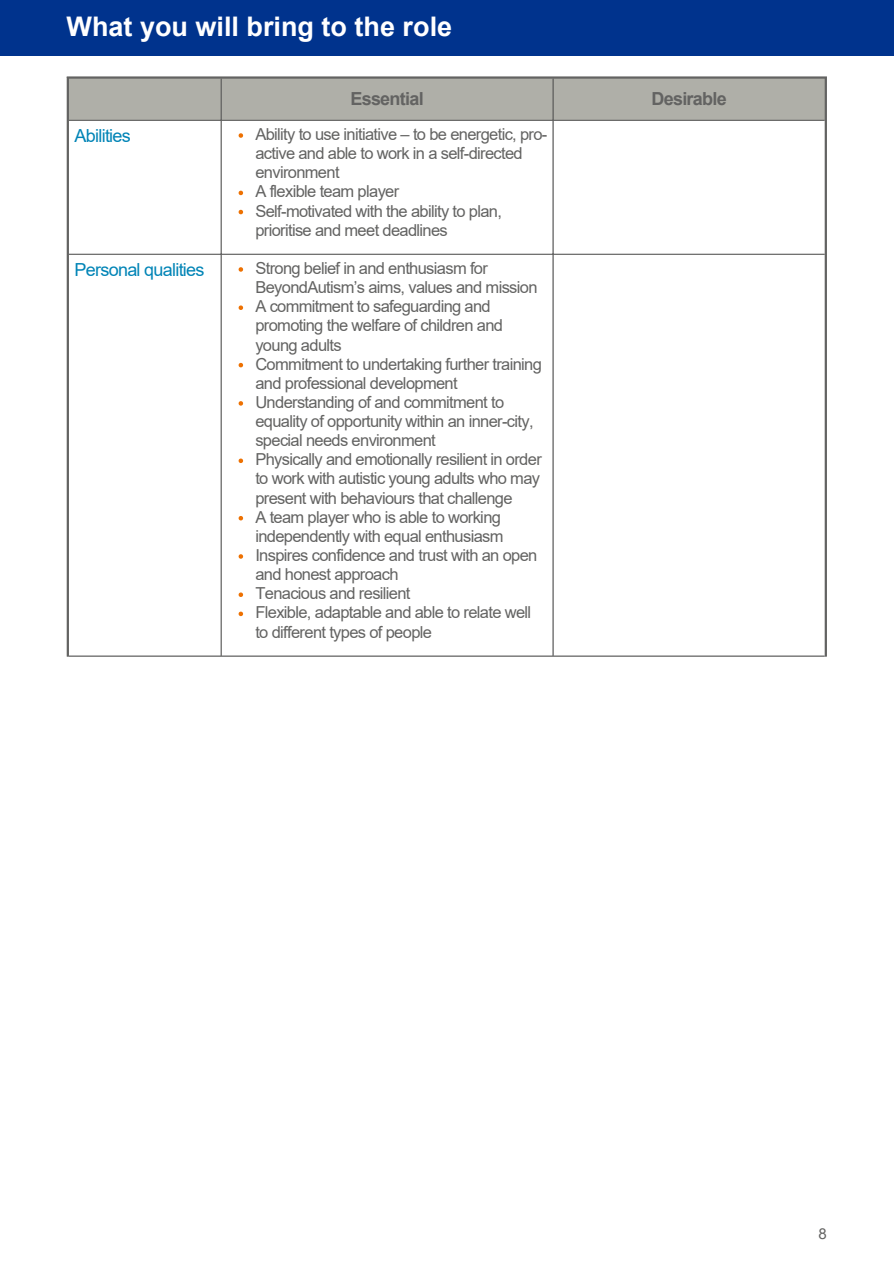
<style>
.page{position:relative;width:894px;height:1264px;background:#fff}
.page>*{position:absolute;margin:0;border:0;box-sizing:border-box;transform-origin:0 0}
.t1{font:700 27px "Arial";color:#fff}
.t2{font:18px "Arial";letter-spacing:-.04em;color:#0084b6}
.t3{font:700 18px "Arial";letter-spacing:-.04em;color:#636362}
.t4{font:16.5px/19.2px "Arial";letter-spacing:-.04em;color:#636362}
.t5{font:15px "Arial";color:#636362}
</style>
<div class="page">
<div style="left:0;top:0;width:893px;height:56px;background:#00338d"></div>
<div style="left:69px;top:79px;width:755px;height:41px;background:#afafa8"></div>
<svg style="left:238px;top:133px;width:5px;height:5px"></svg>
<svg style="left:238px;top:191px;width:5px;height:4px"></svg>
<svg style="left:238px;top:210px;width:5px;height:4px"></svg>
<svg style="left:238px;top:267px;width:5px;height:5px"></svg>
<svg style="left:238px;top:305px;width:5px;height:5px"></svg>
<svg style="left:238px;top:363px;width:5px;height:4px"></svg>
<svg style="left:238px;top:401px;width:5px;height:4px"></svg>
<svg style="left:238px;top:458px;width:5px;height:5px"></svg>
<svg style="left:238px;top:516px;width:5px;height:4px"></svg>
<svg style="left:238px;top:554px;width:5px;height:4px"></svg>
<svg style="left:238px;top:592px;width:5px;height:5px"></svg>
<svg style="left:238px;top:611px;width:5px;height:5px"></svg>
<hr style="left:220px;top:79px;width:2px;height:576px;background:#636362">
<hr style="left:552px;top:79px;width:1px;height:576px;background:#636362">
<hr style="left:69px;top:120px;width:755px;height:1px;background:#636362">
<hr style="left:69px;top:254px;width:755px;height:1px;background:#636362">
<hr style="left:69px;top:655px;width:755px;height:1px;background:#636362">
<hr style="left:67px;top:79px;width:2px;height:577px;background:#636362">
<hr style="left:824px;top:79px;width:2px;height:577px;background:#636362">
<hr style="left:67px;top:76px;width:759px;height:3px;background:#636362">
<h1 class="t1" style="left:67px;top:12px;width:387px">What you will bring to the role</h1>
<p class="t3" style="left:350px;top:88px;width:75px">Essential</p>
<p class="t3" style="left:651px;top:88px;width:77px">Desirable</p>
<p class="t2" style="left:75px;top:126px;width:58px">Abilities</p>
<p class="t4" style="left:255px;top:125px;width:293px">Ability to use initiative – to be energetic, pro&shy;active and able to work in a self-directed environment<br>A flexible team player<br>Self-motivated with the ability to plan, prioritise and meet deadlines</p>
<p class="t2" style="left:75px;top:260px;width:131px">Personal qualities</p>
<p class="t4" style="left:255px;top:259px;width:288px">Strong belief in and enthusiasm for BeyondAutism’s aims, values and mission A commitment to safeguarding and promoting the welfare of children and young adults<br>Commitment to undertaking further training and professional development Understanding of and commitment to equality of opportunity within an inner-city, special needs environment<br>Physically and emotionally resilient in order to work with autistic young adults who may present with behaviours that challenge<br>A team player who is able to working independently with equal enthusiasm Inspires confidence and trust with an open and honest approach<br>Tenacious and resilient<br>Flexible, adaptable and able to relate well to different types of people</p>
<p class="t5" style="left:818px;top:1225px;width:10px">8</p>
</div>
